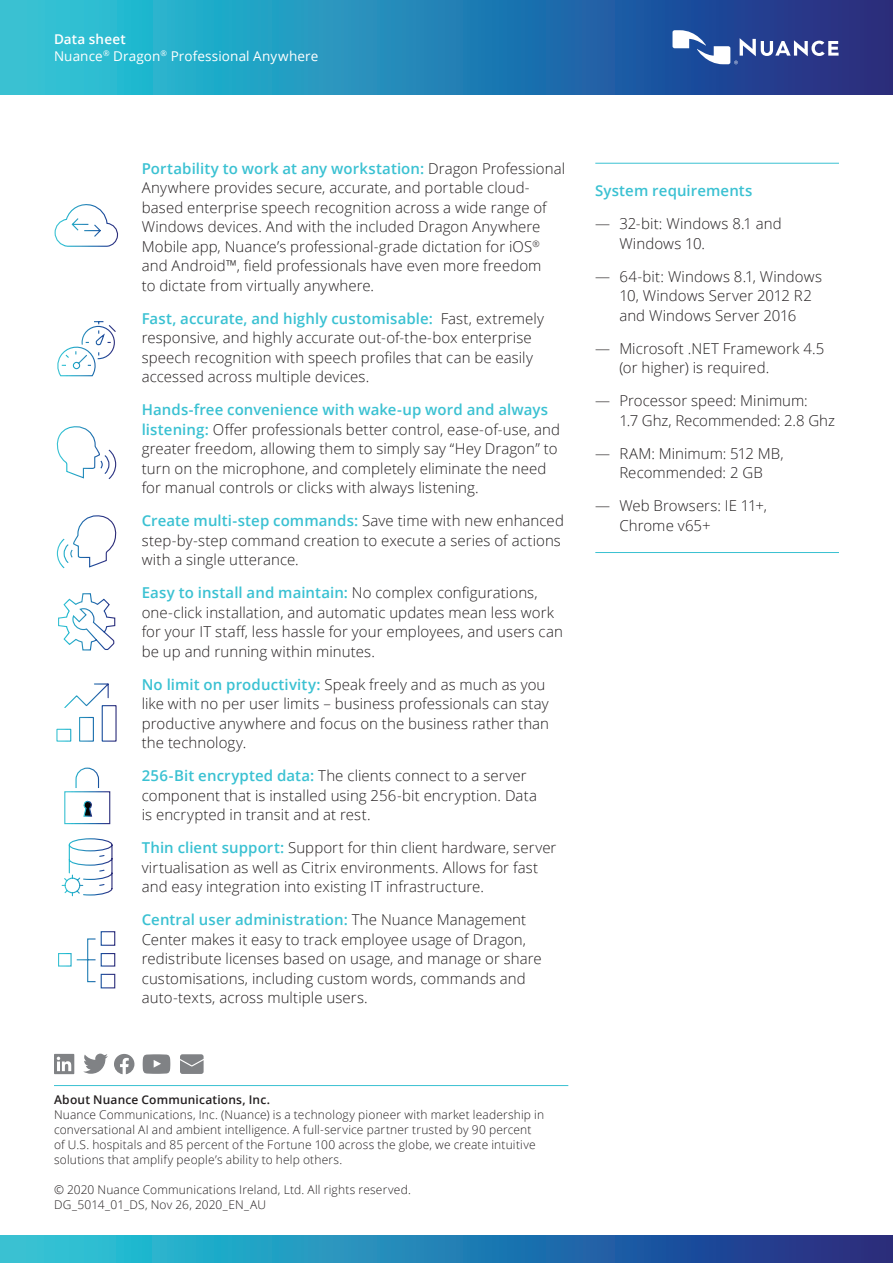
<style>
.page{position:relative;width:893px;height:1263px;background:#fff}
.page>*{position:absolute;margin:0;border:0;box-sizing:border-box;transform-origin:0 0}
.t1{font:300 15px/19.5px "Open Sans";letter-spacing:.005em;color:#231f20}
.t2{font:600 15px "Open Sans";letter-spacing:.005em;color:#3ac1d2}
.t3{font:13.5px/16.5px "Open Sans";letter-spacing:.01em;color:#fff}
.t4{font:300 12px/15px "Open Sans";letter-spacing:.015em;color:#231f20}
.t5{font:600 12px "Open Sans";letter-spacing:.015em;color:#231f20}
.s1{font-weight:600}
.s2{font-weight:600;color:#3ac1d2}
</style>
<div class="page">
<svg style="left:0;top:1236px;width:893px;height:27px;background:#247db1"></svg>
<svg style="left:0;top:0;width:893px;height:94px;background:#2481b3"></svg>
<svg style="left:672px;top:30px;width:167px;height:34px"></svg>
<svg style="left:54px;top:1054px;width:20px;height:20px"></svg>
<svg style="left:83px;top:1053px;width:25px;height:21px"></svg>
<svg style="left:114px;top:1054px;width:20px;height:20px"></svg>
<svg style="left:143px;top:1054px;width:27px;height:20px"></svg>
<svg style="left:180px;top:1054px;width:24px;height:20px"></svg>
<hr style="left:54px;top:1085px;width:514px;height:1px;background:#3ac1d2">
<hr style="left:595px;top:163px;width:244px;height:1px;background:#3ac1d2">
<hr style="left:595px;top:552px;width:244px;height:1px;background:#3ac1d2">
<svg style="left:54px;top:204px;width:64px;height:43px"></svg>
<svg style="left:61px;top:838px;width:52px;height:59px"></svg>
<svg style="left:64px;top:767px;width:47px;height:58px"></svg>
<svg style="left:56px;top:426px;width:61px;height:53px"></svg>
<svg style="left:56px;top:516px;width:61px;height:53px"></svg>
<svg style="left:58px;top:931px;width:58px;height:58px"></svg>
<svg style="left:57px;top:321px;width:59px;height:56px"></svg>
<svg style="left:58px;top:593px;width:58px;height:58px"></svg>
<svg style="left:56px;top:683px;width:61px;height:59px"></svg>
<p class="t3" style="left:54px;top:31px;width:266px"><span class="s1">Data sheet<br></span>Nuance<sup>®</sup> Dragon<sup>®</sup> Professional Anywhere</p>
<p class="t1" style="left:142px;top:158px;width:425px"><span class="s2">Portability to work at any workstation:</span> Dragon Professional Anywhere provides secure, accurate, and portable cloud&shy;based enterprise speech recognition across a wide range of Windows devices. And with the included Dragon Anywhere Mobile app, Nuance’s professional-grade dictation for iOS<sup>® </sup>and Android™, field professionals have even more freedom<br>to dictate from virtually anywhere.</p>
<p class="t1" style="left:142px;top:308px;width:404px"><span class="s2">Fast, accurate, and highly customisable:</span> Fast, extremely responsive, and highly accurate out-of-the-box enterprise speech recognition with speech profiles that can be easily accessed across multiple devices.</p>
<p class="t1" style="left:142px;top:399px;width:420px"><span class="s2">Hands-free convenience with wake-up word and always listening:</span> Offer professionals better control, ease-of-use, and greater freedom, allowing them to simply say “Hey Dragon” to turn on the microphone, and completely eliminate the need for manual controls or clicks with always listening.</p>
<p class="t1" style="left:142px;top:510px;width:424px"><span class="s2">Create multi-step commands:</span> Save time with new enhanced step-by-step command creation to execute a series of actions with a single utterance.</p>
<p class="t1" style="left:142px;top:582px;width:423px"><span class="s2">Easy to install and maintain:</span> No complex configurations, one-click installation, and automatic updates mean less work for your IT staff, less hassle for your employees, and users can be up and running within minutes.</p>
<p class="t1" style="left:142px;top:674px;width:409px"><span class="s2">No limit on productivity:</span> Speak freely and as much as you like with no per user limits – business professionals can stay productive anywhere and focus on the business rather than the technology.</p>
<p class="t1" style="left:142px;top:765px;width:397px"><span class="s2">256-Bit encrypted data:</span> The clients connect to a server component that is installed using 256-bit encryption. Data is encrypted in transit and at rest.</p>
<p class="t1" style="left:142px;top:837px;width:416px"><span class="s2">Thin client support:</span> Support for thin client hardware, server virtualisation as well as Citrix environments. Allows for fast and easy integration into existing IT infrastructure.</p>
<p class="t1" style="left:142px;top:909px;width:401px"><span class="s2">Central user administration:</span> The Nuance Management Center makes it easy to track employee usage of Dragon, redistribute licenses based on usage, and manage or share customisations, including custom words, commands and auto-texts, across multiple users.</p>
<p class="t2" style="left:595px;top:180px;width:159px">System requirements</p>
<p class="t1" style="left:619px;top:213px;width:164px;text-indent:-24px">— 32-bit: Windows 8.1 and<br>Windows 10.</p>
<p class="t1" style="left:619px;top:266px;width:204px;text-indent:-24px">— 64-bit: Windows 8.1, Windows<br>10, Windows Server 2012 R2 and Windows Server 2016</p>
<p class="t1" style="left:619px;top:338px;width:206px;text-indent:-24px">— Microsoft .NET Framework 4.5 (or higher) is required.</p>
<p class="t1" style="left:619px;top:390px;width:217px;text-indent:-24px">— Processor speed: Minimum:<br>1.7 Ghz, Recommended: 2.8 Ghz</p>
<p class="t1" style="left:595px;top:443px;width:190px;text-align:center">— RAM: Minimum: 512 MB,<br>Recommended: 2 GB</p>
<p class="t1" style="left:619px;top:495px;width:149px;text-indent:-24px">— Web Browsers: IE 11+,<br>Chrome v65+</p>
<p class="t5" style="left:54px;top:1091px;width:218px">About Nuance Communications, Inc.</p>
<p class="t4" style="left:54px;top:1107px;width:492px">Nuance Communications, Inc. (Nuance) is a technology pioneer with market leadership in conversational AI and ambient intelligence. A full-service partner trusted by 90 percent of U.S. hospitals and 85 percent of the Fortune 100 across the globe, we create intuitive solutions that amplify people’s ability to help others.</p>
<p class="t4" style="left:54px;top:1182px;width:358px">© 2020 Nuance Communications Ireland, Ltd. All rights reserved.<br>DG_5014_01_DS, Nov 26, 2020_EN_AU</p>
</div>
